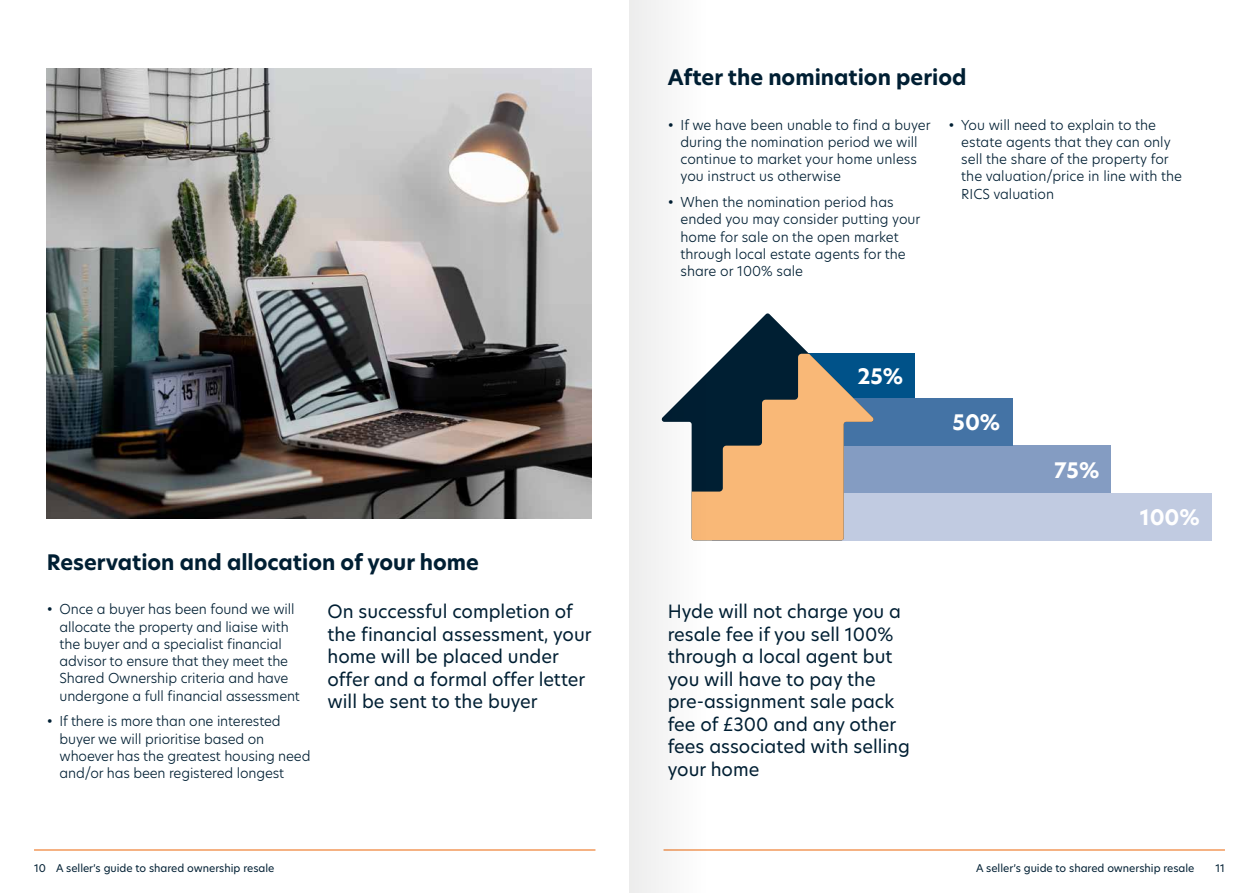
<style>
.page{position:relative;width:1259px;height:893px;background:#fff}
.page>*{position:absolute;margin:0;border:0;box-sizing:border-box;transform-origin:0 0}
.t1{font:700 21px "Hero New";color:#001f33}
.t2{font:700 21px "Hero New";color:#fff}
.t3{font:18px/22.5px "Hero New";color:#001f33}
.t4{font:300 13.5px/17.2px "Hero New";letter-spacing:-.01em;color:#001f33}
.t5{font:10.5px "Hero New";color:#001f33}
</style>
<div class="page">
<hr style="left:34px;top:850px;width:561px;height:1px;background:#ec6608">
<hr style="left:663px;top:850px;width:562px;height:1px;background:#ec6608">
<img style="left:47px;top:68px;width:544px;height:451px">
<div style="left:758px;top:446px;width:352px;height:47px;background:#849cc2"></div>
<div style="left:802px;top:398px;width:210px;height:48px;background:#4473a5"></div>
<div style="left:712px;top:493px;width:499px;height:47px;background:#c1cbe1"></div>
<div style="left:781px;top:353px;width:134px;height:45px;background:#005289"></div>
<svg style="left:706px;top:321px;width:168px;height:219px"></svg>
<div style="left:629px;top:0;width:77px;height:893px;background:#f5f5f5"></div>
<h1 class="t1" style="left:668px;top:68px;width:300px">After the nomination period</h1>
<p class="t4" style="left:961px;top:117px;width:222px;text-indent:-13px">• You will need to explain to the estate agents that they can only sell the share of the property for the valuation/price in line with the<br>RICS valuation</p>
<p class="t4" style="left:680px;top:117px;width:252px;text-indent:-13px">• If we have been unable to find a buyer during the nomination period we will continue to market your home unless you instruct us otherwise</p>
<p class="t4" style="left:680px;top:194px;width:241px;text-indent:-13px">• When the nomination period has ended you may consider putting your home for sale on the open market through local estate agents for the share or 100% sale</p>
<h1 class="t1" style="left:47px;top:553px;width:434px">Reservation and allocation of your home</h1>
<h2 class="t3" style="left:327px;top:601px;width:266px">On successful completion of the financial assessment, your home will be placed under offer and a formal offer letter will be sent to the buyer</h2>
<p class="t4" style="left:60px;top:601px;width:242px;text-indent:-13px">• Once a buyer has been found we will allocate the property and liaise with the buyer and a specialist financial advisor to ensure that they meet the Shared Ownership criteria and have undergone a full financial assessment</p>
<p class="t4" style="left:60px;top:713px;width:252px;text-indent:-13px">• If there is more than one interested buyer we will prioritise based on whoever has the greatest housing need and/or has been registered longest</p>
<h1 class="t2" style="left:857px;top:367px;width:47px">25%</h1>
<h1 class="t2" style="left:952px;top:413px;width:49px">50%</h1>
<h2 class="t3" style="left:668px;top:601px;width:244px">Hyde will not charge you a resale fee if you sell 100% through a local agent but you will have to pay the pre-assignment sale pack fee of £300 and any other fees associated with selling your home</h2>
<h1 class="t2" style="left:1054px;top:461px;width:47px">75%</h1>
<h1 class="t2" style="left:1139px;top:508px;width:62px">100%</h1>
<p class="t5" style="left:34px;top:863px;width:242px">10 A seller’s guide to shared ownership resale</p>
<p class="t5" style="left:976px;top:863px;width:220px">A seller’s guide to shared ownership resale</p>
<p class="t5" style="left:1215px;top:863px;width:11px">11</p>
</div>
